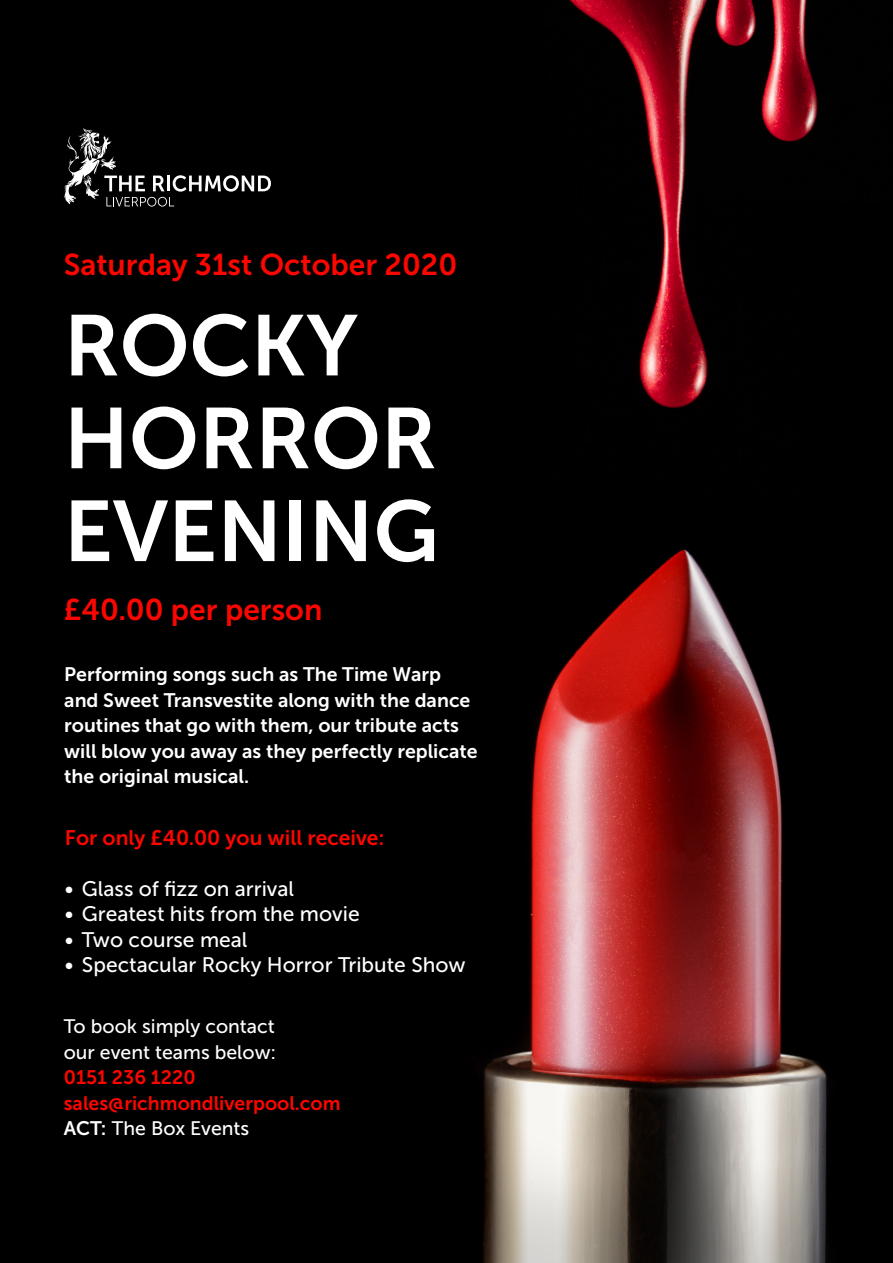
<style>
.page{position:relative;width:893px;height:1263px;background:#000}
.page>*{position:absolute;margin:0;border:0;box-sizing:border-box;transform-origin:0 0}
.t1{font:85.5px/92.8px "Museo Sans 700";color:#fff}
.t2{font:30px "Museo Sans 700";color:#fb0601}
.t3{font:21px "Museo Sans 500";color:#fff}
.t4{font:21px "Museo Sans 700";color:#fb0601}
.t5{font:19.5px/25.5px "Museo Sans 700";color:#fff}
.t6{font:19.5px "Museo Sans 500";color:#fff}
.t7{font:19.5px "Museo Sans 700";color:#fb0601}
.s1{font-family:"Museo Sans 700"}
</style>
<div class="page">
<img style="left:482px;top:0;width:346px;height:1263px">
<svg style="left:64px;top:128px;width:207px;height:79px"></svg>
<p class="t2" style="left:64px;top:248px;width:395px">Saturday 31st October 2020</p>
<p class="t1" style="left:64px;top:299px;width:376px">ROCKY<br>HORROR<br>EVENING</p>
<p class="t2" style="left:64px;top:593px;width:260px">£40.00 per person</p>
<p class="t5" style="left:64px;top:662px;width:415px">Performing songs such as The Time Warp and Sweet Transvestite along with the dance routines that go with them, our tribute acts will blow you away as they perfectly replicate the original musical.</p>
<p class="t4" style="left:65px;top:826px;width:321px">For only £40.00 you will receive:</p>
<p class="t3" style="left:65px;top:877px;width:231px">• Glass of fizz on arrival</p>
<p class="t3" style="left:65px;top:903px;width:296px">• Greatest hits from the movie</p>
<p class="t3" style="left:65px;top:928px;width:184px">• Two course meal</p>
<p class="t3" style="left:65px;top:954px;width:402px">• Spectacular Rocky Horror Tribute Show</p>
<p class="t6" style="left:64px;top:1015px;width:213px">To book simply contact</p>
<p class="t6" style="left:64px;top:1041px;width:214px">our event teams below:</p>
<p class="t7" style="left:64px;top:1066px;width:133px">0151 236 1220</p>
<p class="t7" style="left:64px;top:1092px;width:278px">sales@richmondliverpool.com</p>
<p class="t6" style="left:64px;top:1117px;width:187px"><span class="s1">ACT:</span> The Box Events</p>
</div>
